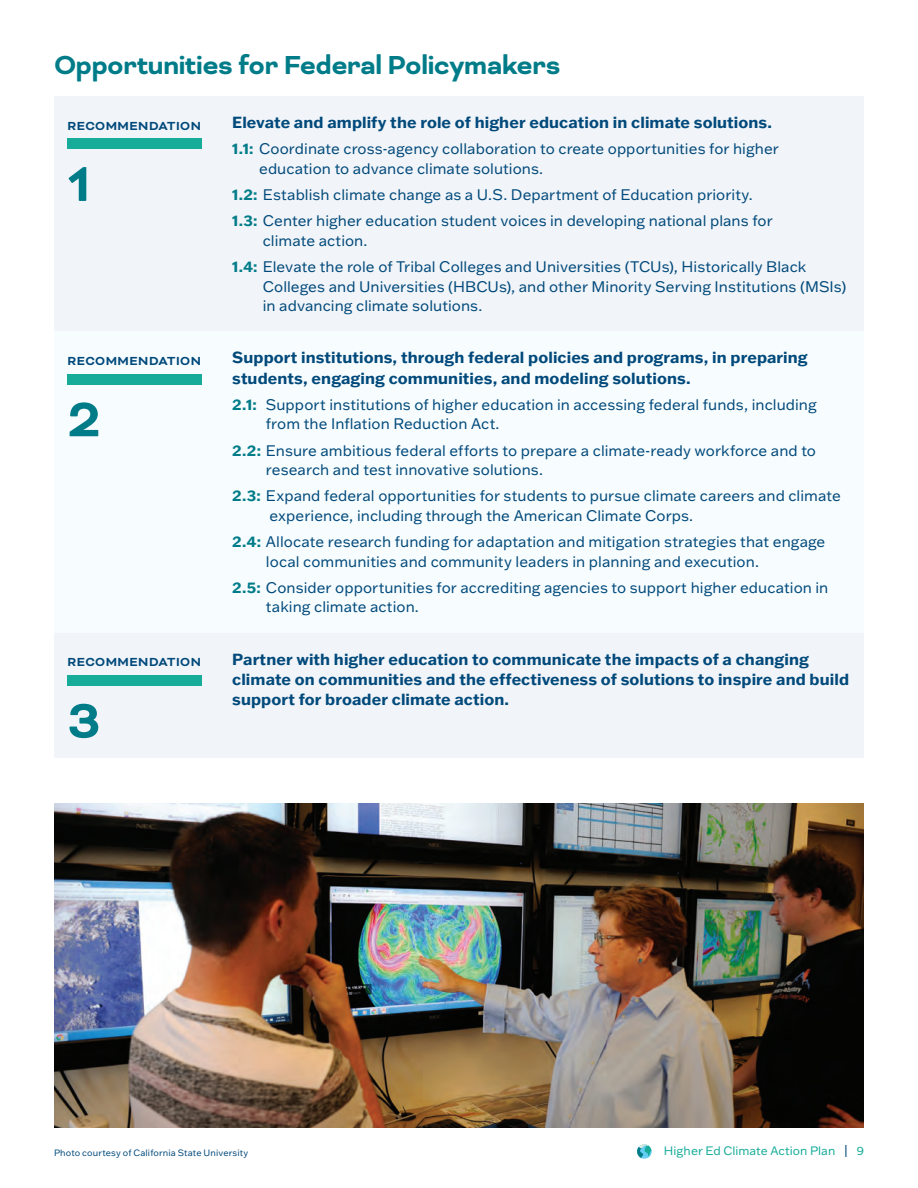
<style>
.page{position:relative;width:918px;height:1188px;background:#fff}
.page>*{position:absolute;margin:0;border:0;box-sizing:border-box;transform-origin:0 0}
.t1{font:700 55.5px "Bicyclette";color:#007c89}
.t2{font:700 30px "Bicyclette";letter-spacing:-.015em;color:#007c89}
.t3{font:700 15.75px/20.2px "Franklin Gothic ATF";letter-spacing:.005em;color:#00497b}
.t4{font:15px/19.5px "Franklin Gothic ATF";letter-spacing:.005em;color:#00497b}
.t5{font:700 13.5px "Bicyclette";letter-spacing:.035em;color:#00497b}
.t6{font:12px "Franklin Gothic ATF";letter-spacing:.005em;color:#16ac99}
.t7{font:9px "Franklin Gothic ATF";letter-spacing:.015em;color:#00497b}
.s1{font-weight:700;color:#007c89}
.s2{color:#00497b}
</style>
<div class="page">
<svg style="left:637px;top:1144px;width:14px;height:15px"></svg>
<img style="left:54px;top:804px;width:810px;height:323px">
<div style="left:54px;top:96px;width:810px;height:662px;background:#f1f4f8"></div>
<svg style="left:54px;top:331px;width:810px;height:302px"></svg>
<div style="left:68px;top:138px;width:134px;height:11px;background:#16ac99"></div>
<div style="left:68px;top:374px;width:134px;height:11px;background:#16ac99"></div>
<div style="left:68px;top:675px;width:134px;height:11px;background:#16ac99"></div>
<h2 class="t2" style="left:54px;top:48px;width:508px">Opportunities for Federal Policymakers</h2>
<p class="t5" style="left:68px;top:118px;width:135px">RECOMMENDATION</p>
<h1 class="t1" style="left:68px;top:152px;width:24px">1</h1>
<p class="t3" style="left:232px;top:112px;width:541px">Elevate and amplify the role of higher education in climate solutions.</p>
<p class="t4" style="left:259px;top:139px;width:521px;text-indent:-27px"><span class="s1">1.1:</span> Coordinate cross-agency collaboration to create opportunities for higher education to advance climate solutions.</p>
<p class="t4" style="left:232px;top:181px;width:542px;line-height:26.2px"><span class="s1">1.2:</span> Establish climate change as a U.S. Department of Education priority.<br><span class="s1">1.3:</span> Center higher education student voices in developing national plans for</p>
<p class="t4" style="left:232px;top:227px;width:576px;line-height:26.2px;text-indent:31px">climate action.<br><span class="s1">1.4:</span> Elevate the role of Tribal Colleges and Universities (TCUs), Historically Black</p>
<p class="t4" style="left:263px;top:276px;width:585px">Colleges and Universities (HBCUs), and other Minority Serving Institutions (MSIs) in advancing climate solutions.</p>
<p class="t5" style="left:68px;top:353px;width:135px">RECOMMENDATION</p>
<h1 class="t1" style="left:68px;top:387px;width:35px">2</h1>
<p class="t3" style="left:232px;top:347px;width:577px">Support institutions, through federal policies and programs, in preparing students, engaging communities, and modeling solutions.</p>
<p class="t4" style="left:266px;top:394px;width:552px;text-indent:-34px"><span class="s1">2.1:</span> Support institutions of higher education in accessing federal funds, including from the Inflation Reduction Act.</p>
<p class="t4" style="left:266px;top:440px;width:552px;text-indent:-34px"><span class="s1">2.2:</span> Ensure ambitious federal efforts to prepare a climate-ready workforce and to research and test innovative solutions.</p>
<p class="t4" style="left:270px;top:486px;width:573px;text-indent:-37px"><span class="s1">2.3:</span> Expand federal opportunities for students to pursue climate careers and climate experience, including through the American Climate Corps.</p>
<p class="t4" style="left:266px;top:532px;width:561px;text-indent:-34px"><span class="s1">2.4:</span> Allocate research funding for adaptation and mitigation strategies that engage local communities and community leaders in planning and execution.</p>
<p class="t4" style="left:266px;top:577px;width:564px;text-indent:-34px"><span class="s1">2.5:</span> Consider opportunities for accrediting agencies to support higher education in taking climate action.</p>
<p class="t5" style="left:68px;top:654px;width:135px">RECOMMENDATION</p>
<h1 class="t1" style="left:68px;top:688px;width:34px">3</h1>
<p class="t3" style="left:232px;top:648px;width:618px">Partner with higher education to communicate the impacts of a changing climate on communities and the effectiveness of solutions to inspire and build support for broader climate action.</p>
<p class="t7" style="left:54px;top:1146px;width:196px">Photo courtesy of California State University</p>
<p class="t6" style="left:664px;top:1143px;width:202px">Higher Ed Climate Action Plan <span class="s2">|</span> 9</p>
</div>
